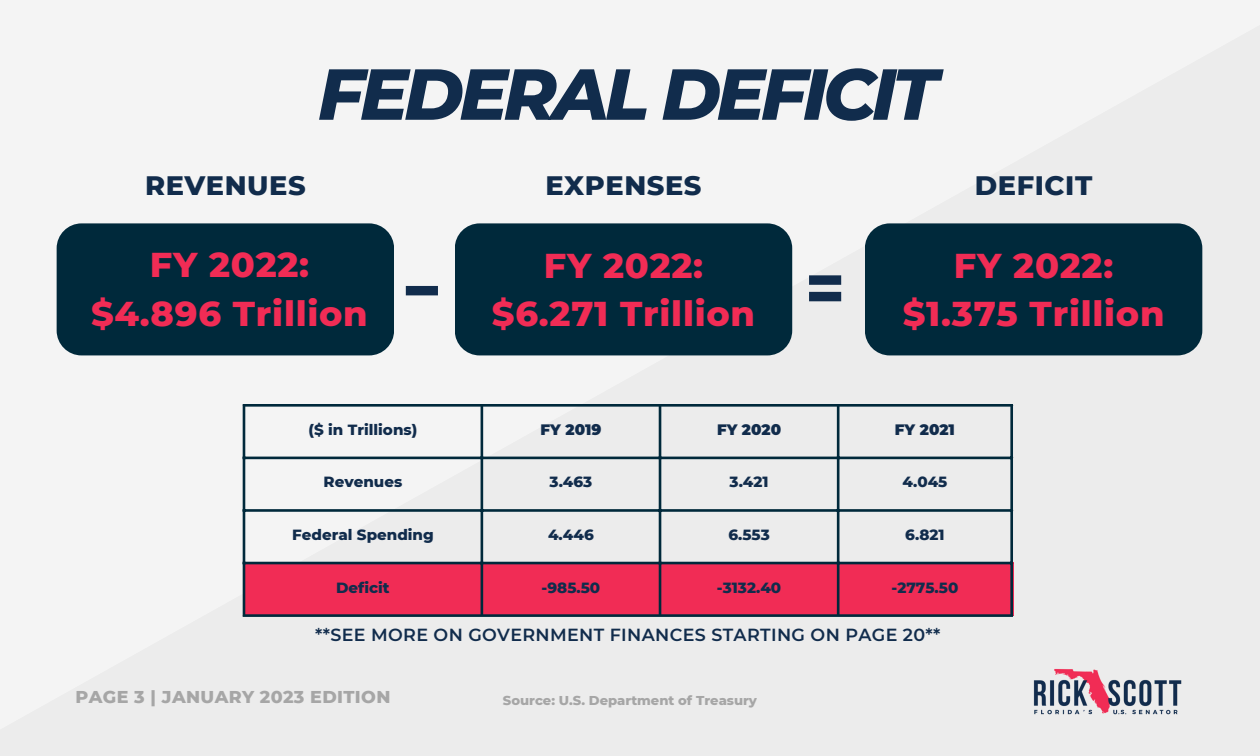
<style>
.page{position:relative;width:1260px;height:756px;background:#f4f4f4}
.page>*{position:absolute;margin:0;border:0;box-sizing:border-box;transform-origin:0 0}
.t1{font:italic 800 72.1px "Montserrat";letter-spacing:-.06em;color:#112c4c}
.t2{font:800 65.27px "Montserrat";color:#112c4c}
.t3{font:800 35.18px/48.6px "Montserrat";letter-spacing:.02em;color:#f12c55;text-align:center}
.t4{font:800 27.3px "Montserrat";letter-spacing:.02em;color:#112c4c}
.t5{font:600 17.5px "Montserrat";letter-spacing:.02em;color:#112c4c}
.t6{font:800 17.5px "Montserrat";letter-spacing:.02em;color:#a6a6a6}
.t7{font:800 15.05px "Montserrat";color:#112c4c}
.t8{font:900 15.05px "Montserrat";color:#112c4c}
.t9{font:800 13.12px "Montserrat";color:#a6a6a6}
</style>
<div class="page">
<div style="left:334px;top:302px;width:196px;height:33px;background:#f4f4f4"></div>
<div style="left:455px;top:223px;width:337px;height:132px;background:#00293b;border-radius:25px"></div>
<div style="left:243px;top:562px;width:770px;height:53px;background:#f12c55"></div>
<hr style="left:243px;top:407px;width:2px;height:207px;background:#00293b">
<hr style="left:481px;top:407px;width:2px;height:207px;background:#00293b">
<hr style="left:659px;top:407px;width:2px;height:207px;background:#00293b">
<hr style="left:837px;top:407px;width:2px;height:207px;background:#00293b">
<hr style="left:1010px;top:407px;width:3px;height:207px;background:#00293b">
<hr style="left:243px;top:404px;width:770px;height:3px;background:#00293b">
<hr style="left:243px;top:457px;width:770px;height:2px;background:#00293b">
<hr style="left:243px;top:509px;width:770px;height:3px;background:#00293b">
<hr style="left:243px;top:562px;width:770px;height:2px;background:#00293b">
<hr style="left:243px;top:614px;width:770px;height:3px;background:#00293b">
<div style="left:57px;top:223px;width:337px;height:132px;background:#00293b;border-radius:25px"></div>
<div style="left:865px;top:223px;width:337px;height:132px;background:#00293b;border-radius:25px"></div>
<img style="left:1028px;top:666px;width:157px;height:52px">
<h1 class="t1" style="left:318px;top:50px;width:621px">FEDERAL DEFICIT</h1>
<h3 class="t4" style="left:145px;top:169px;width:162px">REVENUES</h3>
<h3 class="t4" style="left:975px;top:169px;width:119px">DEFICIT</h3>
<h3 class="t4" style="left:545px;top:169px;width:158px">EXPENSES</h3>
<h3 class="t3" style="left:91px;top:240px;width:278px">FY 2022: $4.896 Trillion</h3>
<h2 class="t2" style="left:402px;top:259px;width:41px">=</h2>
<h3 class="t3" style="left:492px;top:241px;width:265px">FY 2022: $6.271 Trillion</h3>
<h3 class="t3" style="left:805px;top:241px;width:361px;text-align:left;text-indent:149px">FY 2022:<br><sup>=</sup> $1.375 Trillion</h3>
<p class="t7" style="left:309px;top:420px;width:110px">($ in Trillions)</p>
<p class="t8" style="left:541px;top:420px;width:62px">FY 2019</p>
<p class="t8" style="left:717px;top:420px;width:66px">FY 2020</p>
<p class="t8" style="left:895px;top:420px;width:62px">FY 2021</p>
<p class="t7" style="left:324px;top:473px;width:80px">Revenues</p>
<p class="t7" style="left:550px;top:473px;width:44px">3.463</p>
<p class="t7" style="left:730px;top:473px;width:41px">3.421</p>
<p class="t7" style="left:903px;top:473px;width:46px">4.045</p>
<p class="t7" style="left:292px;top:525px;width:143px">Federal Spending</p>
<p class="t7" style="left:548px;top:525px;width:47px">4.446</p>
<p class="t7" style="left:728px;top:525px;width:43px">6.553</p>
<p class="t7" style="left:905px;top:525px;width:41px">6.821</p>
<p class="t7" style="left:336px;top:578px;width:55px">Deficit</p>
<p class="t7" style="left:542px;top:578px;width:60px">-985.50</p>
<p class="t7" style="left:717px;top:578px;width:66px">-3132.40</p>
<p class="t7" style="left:892px;top:578px;width:68px">-2775.50</p>
<p class="t5" style="left:315px;top:624px;width:627px">**SEE MORE ON GOVERNMENT FINANCES STARTING ON PAGE 20**</p>
<p class="t6" style="left:76px;top:687px;width:316px">PAGE 3 | JANUARY 2023 EDITION</p>
<p class="t9" style="left:503px;top:692px;width:256px">Source: U.S. Department of Treasury</p>
</div>
